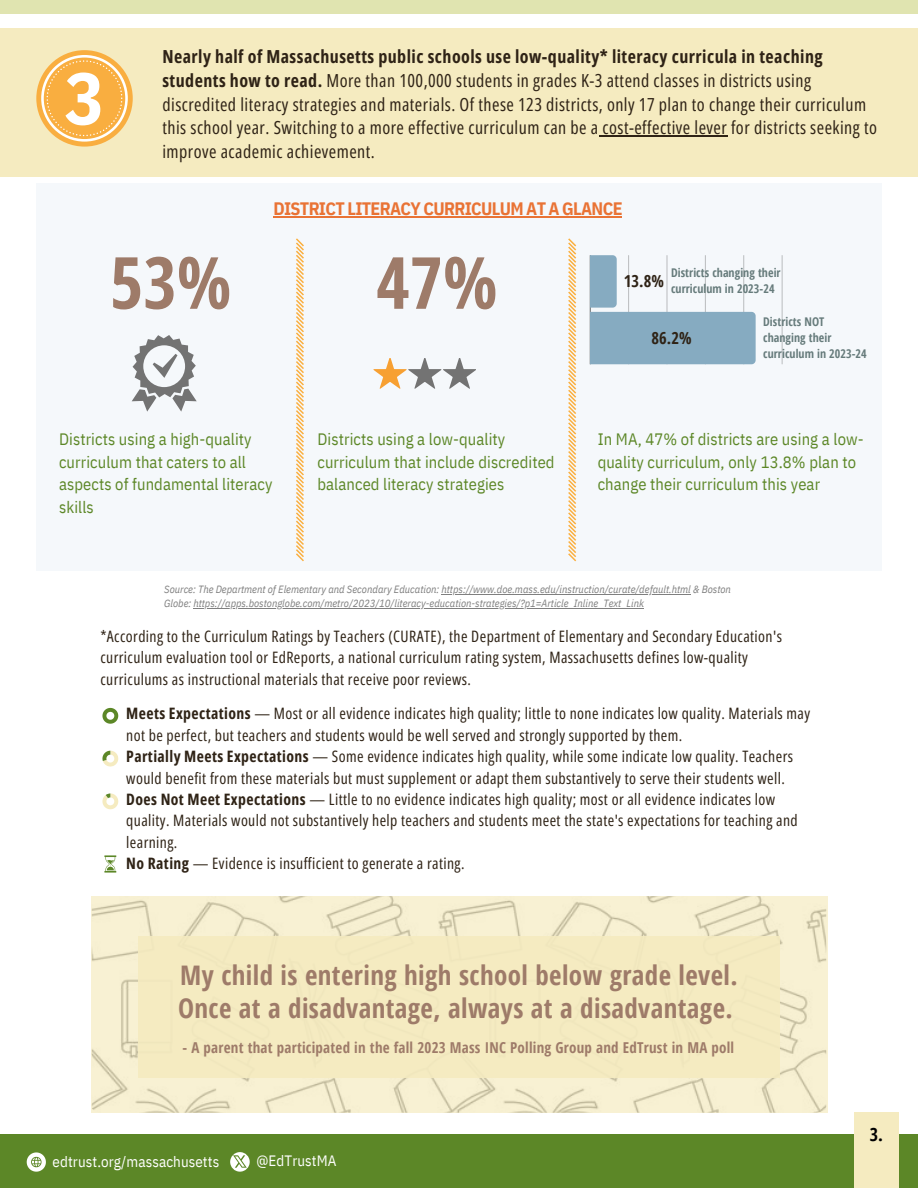
<style>
.page{position:relative;width:918px;height:1188px;background:#fff}
.page>*{position:absolute;margin:0;border:0;box-sizing:border-box;transform-origin:0 0}
.t1{font:700 73.35px "IBM Plex Sans Cond";color:#fff}
.t2{font:700 72px "Open Sans Condensed";color:#9e7b69}
.t3{font:700 27px/32.7px "Open Sans Condensed";letter-spacing:.015em;color:#9e7b69}
.t4{font:18px/23.7px "Open Sans Condensed";letter-spacing:.025em;color:#2f2316}
.t5{font:700 18px "IBM Plex Sans Cond";letter-spacing:-.035em;color:#e97335}
.t6{font:700 18px "Open Sans Condensed";color:#000}
.t7{font:16.5px/22.5px "IBM Plex Sans Cond";letter-spacing:.005em;color:#5c8727}
.t8{font:700 16.5px "Open Sans Condensed";color:#2f2316}
.t9{font:15.75px/21.3px "Open Sans Condensed";letter-spacing:.025em;color:#2f2316}
.t10{font:700 15px "Open Sans Condensed";letter-spacing:.015em;color:#9e7b69}
.t11{font:15px "IBM Plex Sans Cond";letter-spacing:.005em;color:#fff}
.t12{font:700 12px/16px "Open Sans Condensed";letter-spacing:.005em;color:#667b7b}
.t13{font:italic 10.5px/14px "IBM Plex Sans Cond";color:#7f7f7f}
.s1{font-weight:700}
</style>
<div class="page">
<div style="left:0;top:28px;width:918px;height:149px;background:#f5ebc0"></div>
<div style="left:0;top:0;width:918px;height:14px;background:#e0e4b0"></div>
<div style="left:36px;top:50px;width:97px;height:97px;background:#f9ae40;border-radius:50%"></div>
<svg style="left:41px;top:55px;width:87px;height:87px"></svg>
<div style="left:36px;top:183px;width:846px;height:387px;background:#f5f8fb"></div>
<div style="left:0;top:1134px;width:918px;height:54px;background:#5c8727"></div>
<div style="left:854px;top:1113px;width:45px;height:75px;background:#f5ebc0"></div>
<svg style="left:27px;top:1152px;width:19px;height:20px"></svg>
<svg style="left:230px;top:1152px;width:20px;height:20px"></svg>
<svg style="left:233px;top:1155px;width:14px;height:13px"></svg>
<svg style="left:296px;top:238px;width:8px;height:323px"></svg>
<svg style="left:568px;top:238px;width:8px;height:323px"></svg>
<hr style="left:782px;top:255px;width:1px;height:109px;background:#000">
<svg style="left:590px;top:255px;width:166px;height:109px"></svg>
<svg style="left:373px;top:358px;width:103px;height:31px"></svg>
<svg style="left:132px;top:335px;width:65px;height:77px"></svg>
<svg style="left:91px;top:896px;width:736px;height:217px;background:#f2ebcd"></svg>
<div style="left:139px;top:936px;width:640px;height:142px;background:#f5ebc0"></div>
<svg style="left:102px;top:708px;width:16px;height:16px"></svg>
<svg style="left:102px;top:751px;width:16px;height:16px"></svg>
<svg style="left:102px;top:793px;width:16px;height:16px"></svg>
<svg style="left:104px;top:855px;width:12px;height:17px"></svg>
<hr style="left:599px;top:135px;width:128px;height:1px;background:#2f2316">
<hr style="left:273px;top:217px;width:349px;height:1px;background:#e97335">
<hr style="left:442px;top:594px;width:249px;height:1px;background:#7f7f7f">
<hr style="left:193px;top:608px;width:451px;height:1px;background:#7f7f7f">
<h1 class="t1" style="left:65px;top:49px;width:41px">3</h1>
<p class="t4" style="left:162px;top:44px;width:716px"><span class="s1">Nearly half of Massachusetts public schools use low-quality* literacy curricula in teaching students how to read.</span> More than 100,000 students in grades K-3 attend classes in districts using discredited literacy strategies and materials. Of these 123 districts, only 17 plan to change their curriculum this school year. Switching to a more effective curriculum can be a cost-effective lever for districts seeking to improve academic achievement.</p>
<h2 class="t2" style="left:110px;top:232px;width:123px">53%</h2>
<p class="t5" style="left:273px;top:197px;width:351px">DISTRICT LITERACY CURRICULUM AT A GLANCE</p>
<h2 class="t2" style="left:376px;top:232px;width:123px">47%</h2>
<p class="t12" style="left:671px;top:265px;width:111px">Districts changing their curriculum in 2023-24</p>
<p class="t12" style="left:763px;top:314px;width:105px">Districts NOT changing their curriculum in 2023-24</p>
<p class="t8" style="left:624px;top:269px;width:42px">13.8%</p>
<p class="t8" style="left:651px;top:326px;width:42px">86.2%</p>
<p class="t7" style="left:59px;top:428px;width:215px">Districts using a high-quality curriculum that caters to all aspects of fundamental literacy skills</p>
<p class="t7" style="left:318px;top:428px;width:239px">Districts using a low-quality curriculum that include discredited balanced literacy strategies</p>
<p class="t7" style="left:598px;top:428px;width:267px">In MA, 47% of districts are using a low&shy;quality curriculum, only 13.8% plan to change their curriculum this year</p>
<p class="t13" style="left:164px;top:582px;width:568px">Source: The Department of Elementary and Secondary Education: https://www.doe.mass.edu/instruction/curate/default.html &amp; Boston<br>Globe: https://apps.bostonglobe.com/metro/2023/10/literacy-education-strategies/?p1=Article_Inline_Text_Link</p>
<p class="t9" style="left:100px;top:625px;width:683px">*According to the Curriculum Ratings by Teachers (CURATE), the Department of Elementary and Secondary Education's curriculum evaluation tool or EdReports, a national curriculum rating system, Massachusetts defines low-quality curriculums as instructional materials that receive poor reviews.</p>
<p class="t9" style="left:126px;top:703px;width:685px"><span class="s1">Meets Expectations</span> — Most or all evidence indicates high quality; little to none indicates low quality. Materials may not be perfect, but teachers and students would be well served and strongly supported by them.<br><span class="s1">Partially Meets Expectations</span> — Some evidence indicates high quality, while some indicate low quality. Teachers would benefit from these materials but must supplement or adapt them substantively to serve their students well.<br><span class="s1">Does Not Meet Expectations</span> — Little to no evidence indicates high quality; most or all evidence indicates low quality. Materials would not substantively help teachers and students meet the state's expectations for teaching and learning.<br><span class="s1">No Rating</span> — Evidence is insufficient to generate a rating.</p>
<h3 class="t3" style="left:178px;top:958px;width:561px">My child is entering high school below grade level.<br>Once at a disadvantage, always at a disadvantage.</h3>
<p class="t10" style="left:183px;top:1037px;width:553px">- A parent that participated in the fall 2023 Mass INC Polling Group and EdTrust in MA poll</p>
<p class="t11" style="left:53px;top:1151px;width:168px">edtrust.org/massachusetts</p>
<p class="t11" style="left:256px;top:1151px;width:81px">@EdTrustMA</p>
<p class="t6" style="left:870px;top:1122px;width:15px">3.</p>
</div>
